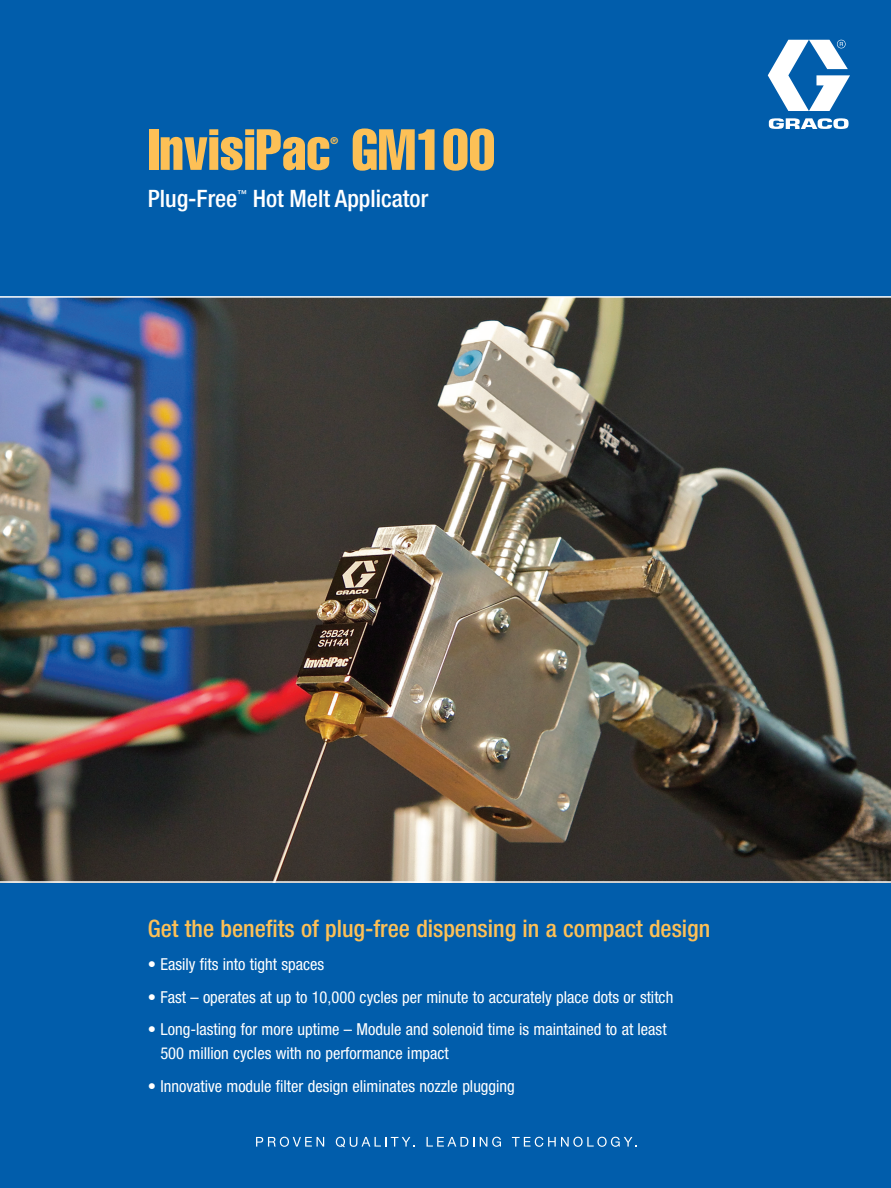
<style>
.page{position:relative;width:891px;height:1188px;background:#015dab}
.page>*{position:absolute;margin:0;border:0;box-sizing:border-box;transform-origin:0 0}
.t1{font:57px "Helvetica LT Std Comp";color:#fdc056}
.Bullets{font:500 condensed 24px "Helvetica Neue LT Std";color:#fdc056}
.t2{font:500 condensed 24px "Helvetica Neue LT Std";color:#fff}
.Bullets-2{font:condensed 16.5px/24px "Helvetica Neue LT Std";color:#fff}
.t3{font:9.6px "Helvetica LT Std Comp";color:#fdc056}
.t4{font:500 condensed 9.6px "Helvetica Neue LT Std";color:#fff}
</style>
<div class="page">
<img style="left:0;top:298px;width:891px;height:583px">
<svg style="left:768px;top:40px;width:82px;height:89px"></svg>
<svg style="left:256px;top:1137px;width:68px;height:10px"></svg>
<svg style="left:336px;top:1137px;width:78px;height:10px"></svg>
<svg style="left:427px;top:1137px;width:47px;height:10px"></svg>
<svg style="left:480px;top:1137px;width:21px;height:10px"></svg>
<svg style="left:512px;top:1137px;width:124px;height:10px"></svg>
<hr style="left:0;top:881px;width:891px;height:2px;background:#fff">
<hr style="left:0;top:296px;width:891px;height:2px;background:#fff">
<p class="t1" style="left:148px;top:113px;width:349px">InvisiPac GM100</p>
<p class="t3" style="left:331px;top:134px;width:9px">®</p>
<p class="t2" style="left:148px;top:184px;width:91px">Plug-Free</p>
<p class="t4" style="left:237px;top:188px;width:11px">™</p>
<p class="t2" style="left:253px;top:184px;width:177px">Hot Melt Applicator</p>
<p class="Bullets" style="left:148px;top:915px;width:564px">Get the benefits of plug-free dispensing in a compact design</p>
<p class="Bullets-2" style="left:148px;top:952px;width:178px">• Easily fits into tight spaces</p>
<p class="Bullets-2" style="left:148px;top:985px;width:527px">• Fast – operates at up to 10,000 cycles per minute to accurately place dots or stitch</p>
<p class="Bullets-2" style="left:160px;top:1017px;width:508px;text-indent:-13px">• Long-lasting for more uptime – Module and solenoid time is maintained to at least<br>500 million cycles with no performance impact</p>
<p class="Bullets-2" style="left:148px;top:1074px;width:369px">• Innovative module filter design eliminates nozzle plugging</p>
</div>
